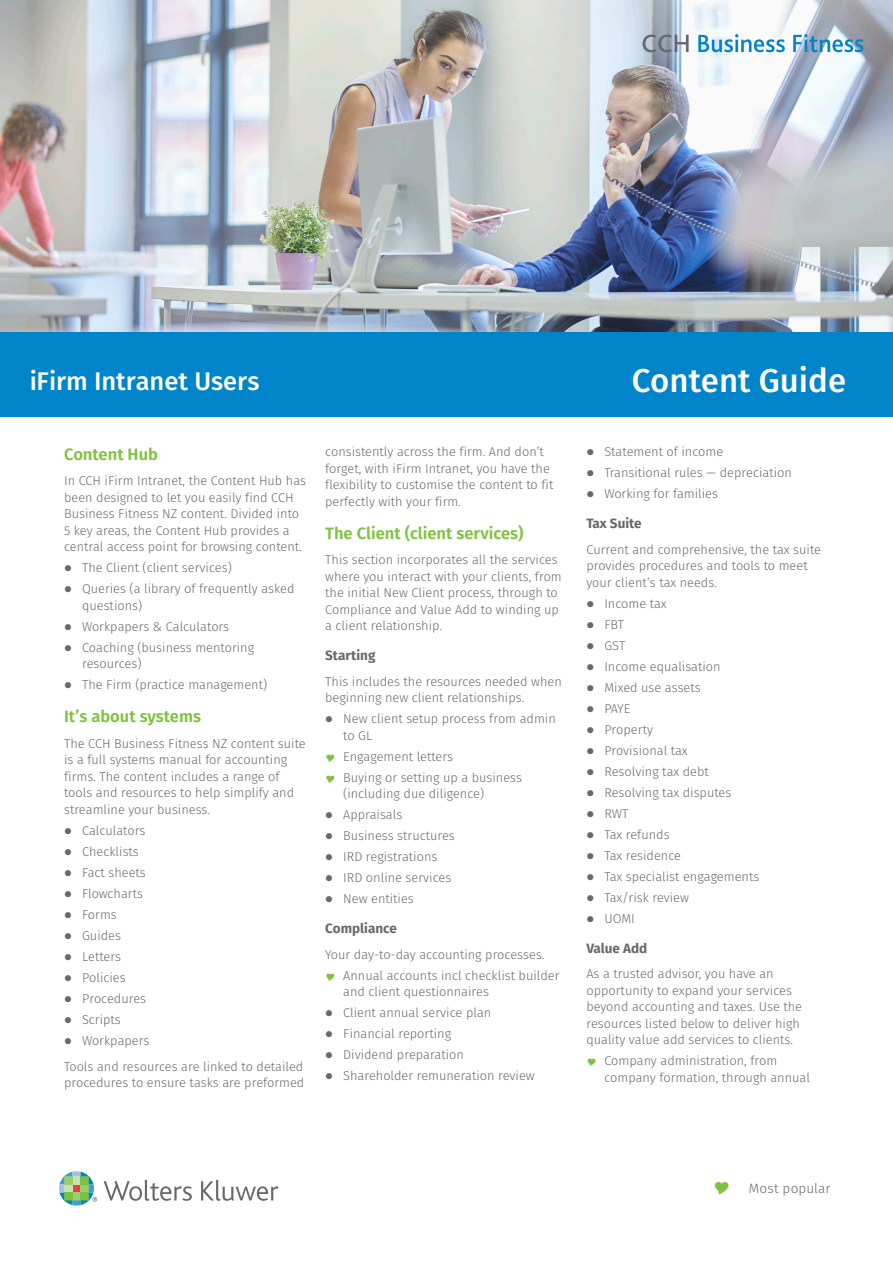
<style>
.page{position:relative;width:893px;height:1263px;background:#fff}
.page>*{position:absolute;margin:0;border:0;box-sizing:border-box;transform-origin:0 0}
.t1{font:500 33px "Fira Sans";color:#fff}
.t2{font:500 25.5px "Fira Sans";color:#fff}
.Green_Headings{font:600 16.5px "Fira Sans";color:#7fc241}
.IntranetUsers_SubHea{font:700 13.5px "Fira Sans";color:#69696c}
.t3{font:300 13.5px "Fira Sans";letter-spacing:.01em;color:#69696c}
.IntranetUsers_connte{font:300 12.75px/16.5px "Fira Sans";color:#69696c}
</style>
<div class="page">
<img style="left:0;top:0;width:893px;height:332px">
<svg style="left:104px;top:1180px;width:88px;height:21px"></svg>
<svg style="left:201px;top:1180px;width:78px;height:21px"></svg>
<svg style="left:59px;top:1171px;width:38px;height:34px"></svg>
<div style="left:0;top:332px;width:893px;height:84px;background:#0084ca"></div>
<svg style="left:698px;top:34px;width:87px;height:18px"></svg>
<svg style="left:793px;top:34px;width:70px;height:18px"></svg>
<svg style="left:642px;top:35px;width:47px;height:17px"></svg>
<h2 class="t2" style="left:30px;top:360px;width:231px">iFirm Intranet Users</h2>
<h1 class="t1" style="left:632px;top:353px;width:216px">Content Guide</h1>
<p class="Green_Headings" style="left:64px;top:441px;width:95px">Content Hub</p>
<p class="IntranetUsers_connte" style="left:64px;top:473px;width:243px">In CCH iFirm Intranet, the Content Hub has been designed to let you easily find CCH Business Fitness NZ content. Divided into 5 key areas, the Content Hub provides a central access point for browsing content.</p>
<p class="IntranetUsers_connte" style="left:82px;top:560px;width:151px">The Client (client services)</p>
<p class="IntranetUsers_connte" style="left:82px;top:581px;width:214px">Queries (a library of frequently asked questions)</p>
<p class="IntranetUsers_connte" style="left:82px;top:618px;width:149px">Workpapers &amp; Calculators</p>
<p class="IntranetUsers_connte" style="left:82px;top:639px;width:173px">Coaching (business mentoring resources)</p>
<p class="IntranetUsers_connte" style="left:82px;top:677px;width:187px">The Firm (practice management)</p>
<p class="Green_Headings" style="left:64px;top:703px;width:138px">It’s about systems</p>
<p class="IntranetUsers_connte" style="left:64px;top:735px;width:243px">The CCH Business Fitness NZ content suite is a full systems manual for accounting firms. The content includes a range of tools and resources to help simplify and streamline your business.</p>
<p class="IntranetUsers_connte" style="left:82px;top:822px;width:65px">Calculators</p>
<p class="IntranetUsers_connte" style="left:82px;top:843px;width:58px">Checklists</p>
<p class="IntranetUsers_connte" style="left:82px;top:864px;width:65px">Fact sheets</p>
<p class="IntranetUsers_connte" style="left:82px;top:885px;width:62px">Flowcharts</p>
<p class="IntranetUsers_connte" style="left:82px;top:906px;width:36px">Forms</p>
<p class="IntranetUsers_connte" style="left:82px;top:927px;width:40px">Guides</p>
<p class="IntranetUsers_connte" style="left:82px;top:948px;width:40px">Letters</p>
<p class="IntranetUsers_connte" style="left:82px;top:969px;width:45px">Policies</p>
<p class="IntranetUsers_connte" style="left:82px;top:990px;width:66px">Procedures</p>
<p class="IntranetUsers_connte" style="left:82px;top:1011px;width:40px">Scripts</p>
<p class="IntranetUsers_connte" style="left:82px;top:1032px;width:69px">Workpapers</p>
<p class="IntranetUsers_connte" style="left:64px;top:1058px;width:242px">Tools and resources are linked to detailed procedures to ensure tasks are preformed</p>
<p class="IntranetUsers_connte" style="left:325px;top:444px;width:230px">consistently across the firm. And don’t forget, with iFirm Intranet, you have the flexibility to customise the content to fit perfectly with your firm.</p>
<p class="Green_Headings" style="left:325px;top:520px;width:200px">The Client (client services)</p>
<p class="IntranetUsers_connte" style="left:325px;top:552px;width:238px">This section incorporates all the services where you interact with your clients, from the initial New Client process, through to Compliance and Value Add to winding up a client relationship.</p>
<p class="IntranetUsers_SubHea" style="left:325px;top:644px;width:52px">Starting</p>
<p class="IntranetUsers_connte" style="left:325px;top:673px;width:238px">This includes the resources needed when beginning new client relationships.</p>
<p class="IntranetUsers_connte" style="left:343px;top:711px;width:214px">New client setup process from admin to GL</p>
<p class="IntranetUsers_connte" style="left:343px;top:748px;width:111px">Engagement letters</p>
<p class="IntranetUsers_connte" style="left:343px;top:769px;width:180px">Buying or setting up a business (including due diligence)</p>
<p class="IntranetUsers_connte" style="left:343px;top:807px;width:61px">Appraisals</p>
<p class="IntranetUsers_connte" style="left:343px;top:828px;width:113px">Business structures</p>
<p class="IntranetUsers_connte" style="left:343px;top:849px;width:96px">IRD registrations</p>
<p class="IntranetUsers_connte" style="left:343px;top:870px;width:110px">IRD online services</p>
<p class="IntranetUsers_connte" style="left:343px;top:891px;width:72px">New entities</p>
<p class="IntranetUsers_SubHea" style="left:325px;top:917px;width:73px">Compliance</p>
<p class="IntranetUsers_connte" style="left:325px;top:946px;width:221px">Your day-to-day accounting processes.</p>
<p class="IntranetUsers_connte" style="left:343px;top:967px;width:218px">Annual accounts incl checklist builder and client questionnaires</p>
<p class="IntranetUsers_connte" style="left:343px;top:1005px;width:150px">Client annual service plan</p>
<p class="IntranetUsers_connte" style="left:343px;top:1026px;width:109px">Financial reporting</p>
<p class="IntranetUsers_connte" style="left:343px;top:1047px;width:122px">Dividend preparation</p>
<p class="IntranetUsers_connte" style="left:343px;top:1068px;width:193px">Shareholder remuneration review</p>
<p class="IntranetUsers_connte" style="left:604px;top:444px;width:120px">Statement of income</p>
<p class="IntranetUsers_connte" style="left:604px;top:465px;width:189px">Transitional rules — depreciation</p>
<p class="IntranetUsers_connte" style="left:604px;top:486px;width:115px">Working for families</p>
<p class="IntranetUsers_SubHea" style="left:586px;top:512px;width:57px">Tax Suite</p>
<p class="IntranetUsers_connte" style="left:586px;top:541px;width:236px">Current and comprehensive, the tax suite provides procedures and tools to meet your client’s tax needs.</p>
<p class="IntranetUsers_connte" style="left:604px;top:595px;width:64px">Income tax</p>
<p class="IntranetUsers_connte" style="left:604px;top:616px;width:21px">FBT</p>
<p class="IntranetUsers_connte" style="left:604px;top:637px;width:22px">GST</p>
<p class="IntranetUsers_connte" style="left:604px;top:658px;width:118px">Income equalisation</p>
<p class="IntranetUsers_connte" style="left:604px;top:679px;width:98px">Mixed use assets</p>
<p class="IntranetUsers_connte" style="left:604px;top:700px;width:27px">PAYE</p>
<p class="IntranetUsers_connte" style="left:604px;top:721px;width:50px">Property</p>
<p class="IntranetUsers_connte" style="left:604px;top:742px;width:85px">Provisional tax</p>
<p class="IntranetUsers_connte" style="left:604px;top:763px;width:106px">Resolving tax debt</p>
<p class="IntranetUsers_connte" style="left:604px;top:784px;width:128px">Resolving tax disputes</p>
<p class="IntranetUsers_connte" style="left:604px;top:805px;width:26px">RWT</p>
<p class="IntranetUsers_connte" style="left:604px;top:826px;width:67px">Tax refunds</p>
<p class="IntranetUsers_connte" style="left:604px;top:847px;width:78px">Tax residence</p>
<p class="IntranetUsers_connte" style="left:604px;top:868px;width:156px">Tax specialist engagements</p>
<p class="IntranetUsers_connte" style="left:604px;top:889px;width:86px">Tax/risk review</p>
<p class="IntranetUsers_connte" style="left:604px;top:910px;width:32px">UOMI</p>
<p class="IntranetUsers_SubHea" style="left:586px;top:937px;width:62px">Value Add</p>
<p class="IntranetUsers_connte" style="left:586px;top:966px;width:217px">As a trusted advisor, you have an opportunity to expand your services beyond accounting and taxes. Use the resources listed below to deliver high quality value add services to clients.</p>
<p class="IntranetUsers_connte" style="left:604px;top:1053px;width:207px">Company administration, from company formation, through annual</p>
<p class="t3" style="left:749px;top:1179px;width:83px">Most popular</p>
</div>
